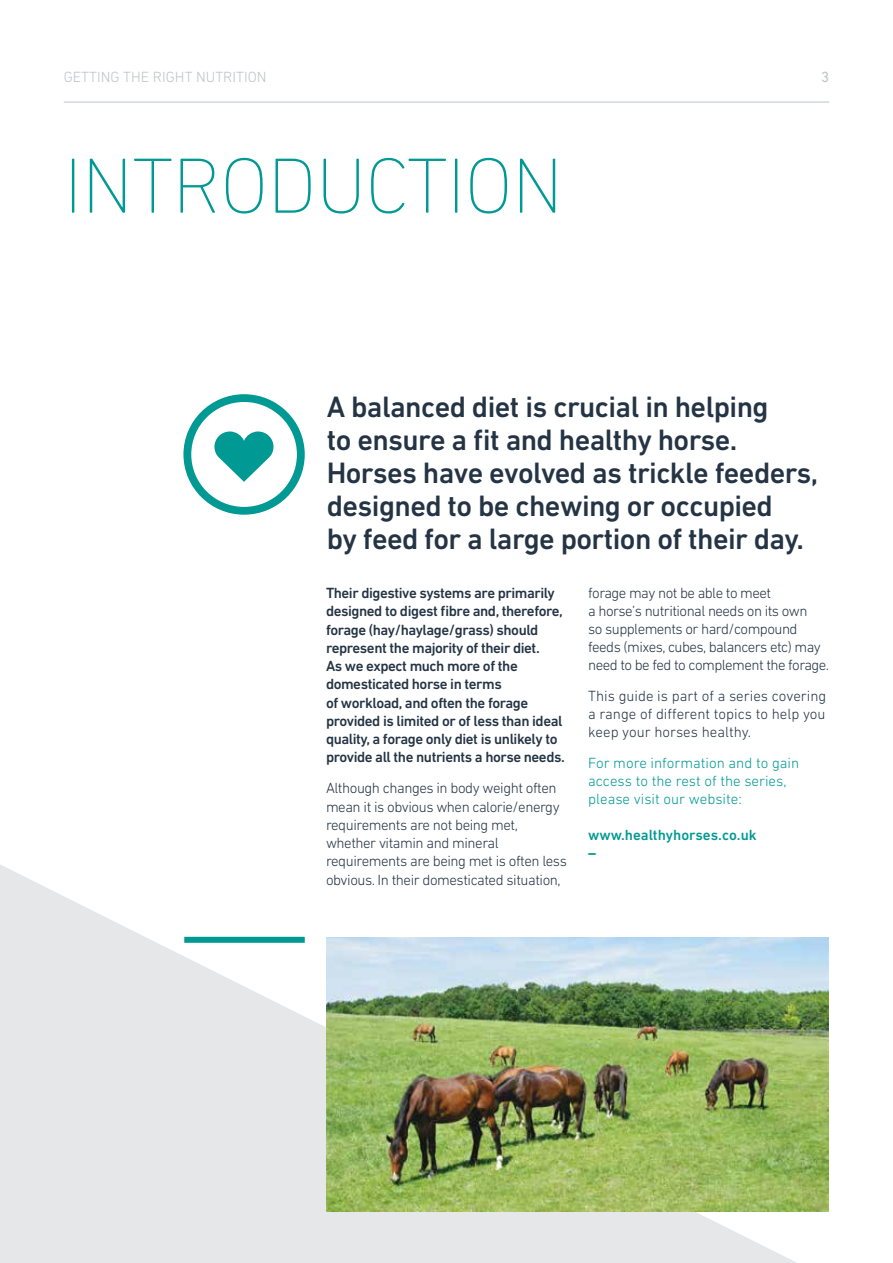
<style>
.page{position:relative;width:893px;height:1263px;background:#fff}
.page>*{position:absolute;margin:0;border:0;box-sizing:border-box;transform-origin:0 0}
.t1{font:200 79.5px "DIN Next LT Pro";letter-spacing:-.01em;color:#009994}
.t2{font:500 30px/33px "DIN Next LT Pro";letter-spacing:-.02em;color:#243444}
.t3{font:300 15px/18px "DIN Next LT Pro";letter-spacing:-.03em;color:#243444}
.t4{font:500 15px/18.3px "DIN Next LT Pro";letter-spacing:-.03em;color:#243444}
.t5{font:300 15px/18px "DIN Next LT Pro";color:#009994}
.t6{font:300 15px "DIN Next LT Pro";color:#bec3c8}
.t7{font:500 15px "DIN Next LT Pro";color:#009994}
.t8{font:15px "DIN Next LT Pro";color:#bec3c8}
.t9{font:700 15px "DIN Next LT Pro";color:#009994}
</style>
<div class="page">
<hr style="left:64px;top:102px;width:765px;height:1px;background:#bec3c8">
<img style="left:0;top:0;width:1px;height:1263px">
<svg style="left:1px;top:865px;width:828px;height:398px;fill:#e6e7e9"></svg>
<div style="left:184px;top:937px;width:121px;height:6px;background:#009994"></div>
<img style="left:327px;top:937px;width:501px;height:274px">
<svg style="left:183px;top:394px;width:122px;height:121px"></svg>
<hr style="left:0;top:1109px;width:1px;height:154px;background:#fff">
<p class="t6" style="left:64px;top:69px;width:204px">GETTING THE RIGHT NUTRITION</p>
<p class="t8" style="left:821px;top:69px;width:10px">3</p>
<h1 class="t1" style="left:64px;top:140px;width:501px">INTRODUCTION</h1>
<h2 class="t2" style="left:327px;top:390px;width:493px">A balanced diet is crucial in helping<br>to ensure a fit and healthy horse.<br>Horses have evolved as trickle feeders, designed to be chewing or occupied<br>by feed for a large portion of their day.</h2>
<p class="t4" style="left:326px;top:584px;width:240px">Their digestive systems are primarily designed to digest fibre and, therefore, forage (hay/haylage/grass) should represent the majority of their diet.<br>As we expect much more of the domesticated horse in terms<br>of workload, and often the forage provided is limited or of less than ideal quality, a forage only diet is unlikely to provide all the nutrients a horse needs.</p>
<p class="t3" style="left:326px;top:779px;width:242px">Although changes in body weight often mean it is obvious when calorie/energy requirements are not being met, whether vitamin and mineral requirements are being met is often less obvious. In their domesticated situation,</p>
<p class="t3" style="left:588px;top:584px;width:242px">forage may not be able to meet<br>a horse’s nutritional needs on its own<br>so supplements or hard/compound feeds (mixes, cubes, balancers etc) may need to be fed to complement the forage.</p>
<p class="t3" style="left:588px;top:686px;width:240px;text-align:justify">This guide is part of a series covering a range of different topics to help you keep your horses healthy.</p>
<p class="t5" style="left:588px;top:753px;width:212px">For more information and to gain access to the rest of the series, please visit our website:</p>
<p class="t7" style="left:588px;top:826px;width:170px">www.healthyhorses.co.uk</p>
<p class="t9" style="left:588px;top:844px;width:10px">–</p>
</div>
